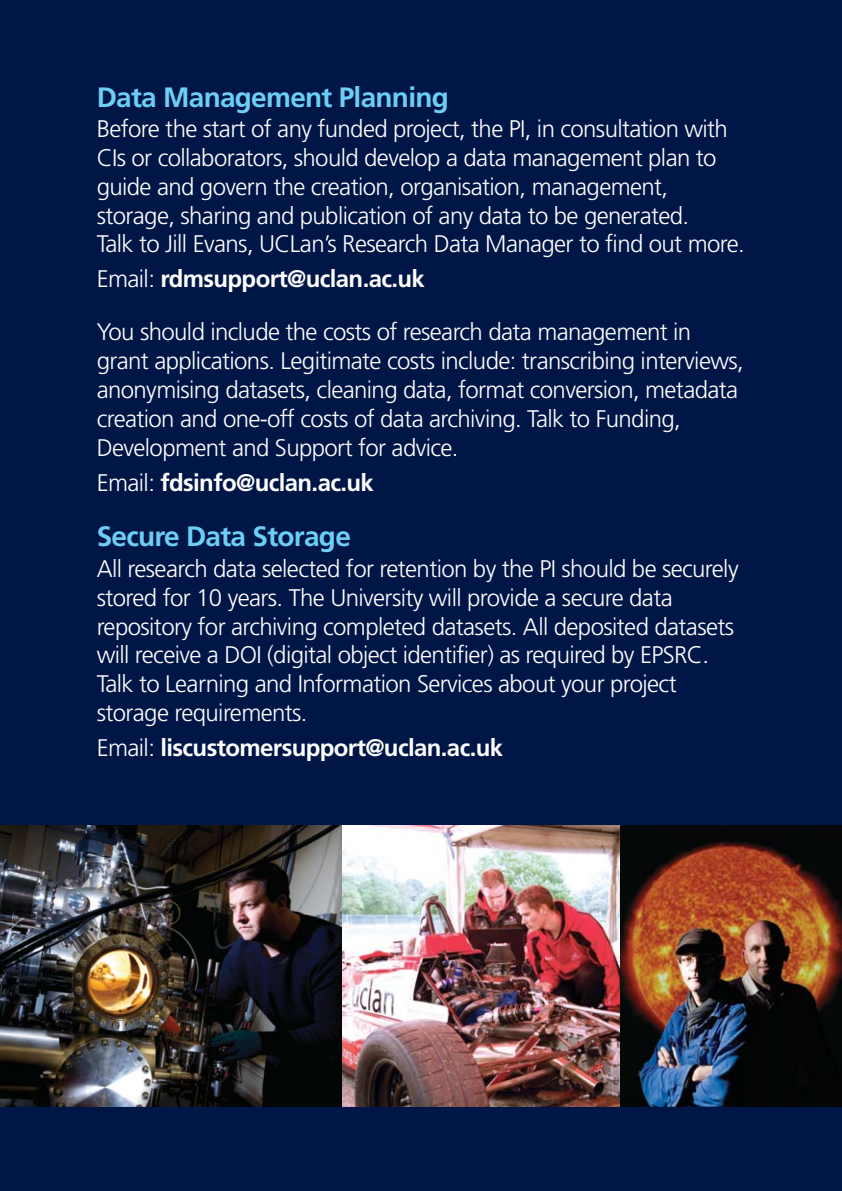
<style>
.page{position:relative;width:842px;height:1191px;background:#001647}
.page>*{position:absolute;margin:0;border:0;box-sizing:border-box;transform-origin:0 0}
.t1{font:700 28px "Frutiger";letter-spacing:-.025em;color:#6dcff6}
.t2{font:300 24px/28.8px "Frutiger";letter-spacing:-.025em;color:#fff}
.t3{font:700 24px "Frutiger";letter-spacing:-.025em;color:#fff}
.s1{font-weight:700}
.s2{font-weight:300}
</style>
<div class="page">
<img style="left:0;top:825px;width:342px;height:282px">
<img style="left:342px;top:825px;width:500px;height:282px">
<p class="t1" style="left:97px;top:86px;width:354px">Data Management Planning</p>
<p class="t2" style="left:97px;top:116px;width:650px">Before the start of any funded project, the PI, in consultation with CIs or collaborators, should develop a data management plan to guide and govern the creation, organisation, management, storage, sharing and publication of any data to be generated.<br>Talk to Jill Evans, UCLan’s Research Data Manager to find out more.</p>
<p class="t2" style="left:97px;top:255px;width:596px;line-height:52.8px">Email: <span class="s1">rdmsupport@uclan.ac.uk<br></span>You should include the costs of research data management in</p>
<p class="t2" style="left:97px;top:348px;width:649px">grant applications. Legitimate costs include: transcribing interviews, anonymising datasets, cleaning data, format conversion, metadata creation and one-off costs of data archiving. Talk to Funding, Development and Support for advice.</p>
<p class="t3" style="left:97px;top:472px;width:279px"><span class="s2">Email:</span> fdsinfo@uclan.ac.uk</p>
<p class="t1" style="left:97px;top:525px;width:256px">Secure Data Storage</p>
<p class="t2" style="left:97px;top:556px;width:643px">All research data selected for retention by the PI should be securely stored for 10 years. The University will provide a secure data repository for archiving completed datasets. All deposited datasets will receive a DOI (digital object identifier) as required by EPSRC.<br>Talk to Learning and Information Services about your project storage requirements.</p>
<p class="t3" style="left:97px;top:738px;width:408px"><span class="s2">Email:</span> liscustomersupport@uclan.ac.uk</p>
</div>
